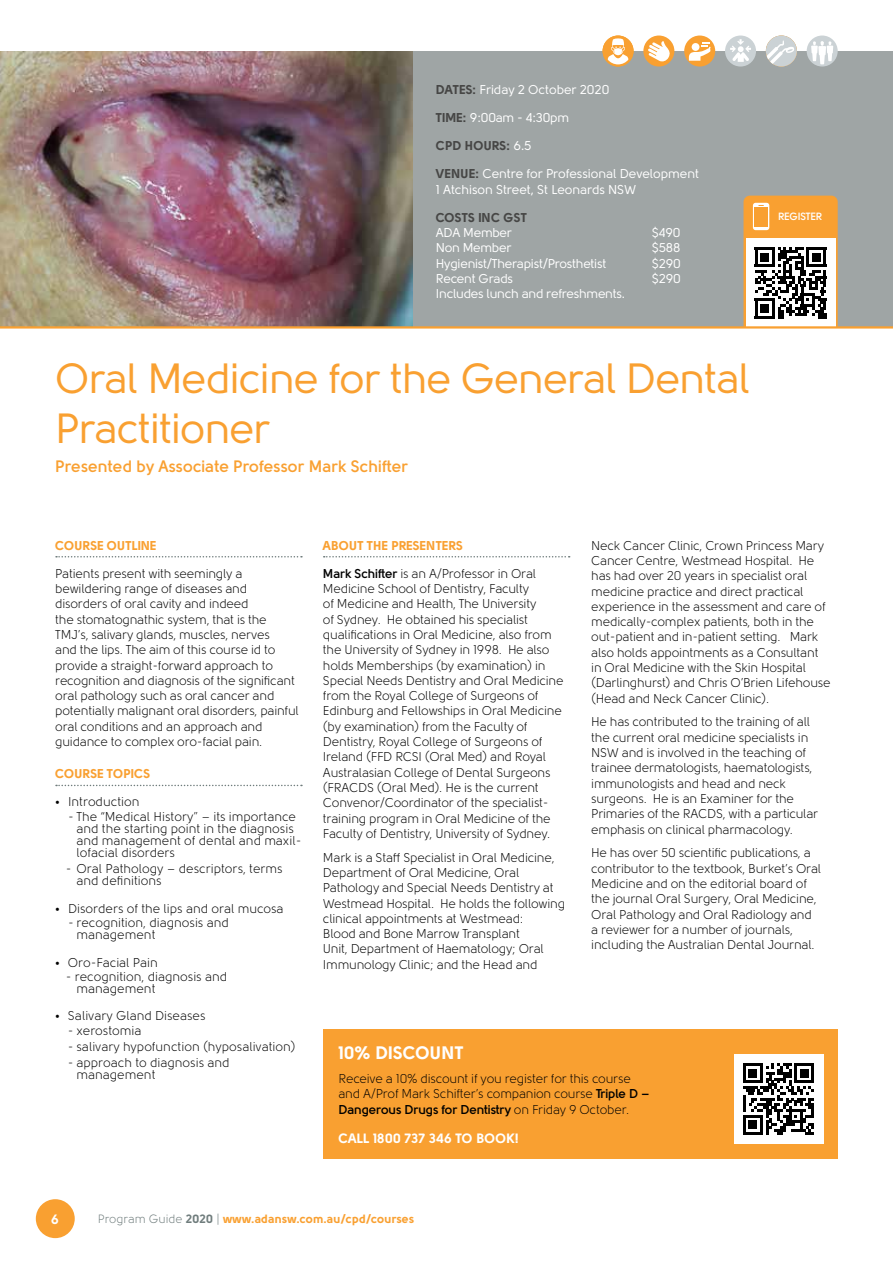
<style>
.page{position:relative;width:893px;height:1263px;background:#fff}
.page>*{position:absolute;margin:0;border:0;box-sizing:border-box;transform-origin:0 0}
.t1{font:42px/50.4px "Solomon";letter-spacing:-.015em;color:#f9a031}
.t2{font:900 18px "Solomon";color:#fff}
.t3{font:700 16.5px "Solomon";color:#f9a031}
.t4{font:900 13.5px "Solomon";color:#fff}
.t5{font:12.75px/15.3px "Solomon";letter-spacing:-.015em;color:#000}
.t6{font:12.75px/28px "Solomon";letter-spacing:-.015em;color:#fff}
.t7{font:900 12.75px "Solomon";color:#f9a031}
.t8{font:900 12.75px "Solomon";color:#464645}
.t9{font:900 12px "Solomon";color:#f9a031}
.t10{font:700 10.5px "Solomon";letter-spacing:-.015em;color:#fff}
.s1{font-weight:900;color:#464645}
.s2{font-weight:700}
.s3{font-weight:400;color:#6f7c7c}
.s4{color:#6f7c7c}
</style>
<div class="page">
<div style="left:36px;top:1199px;width:39px;height:39px;background:#f9a031;border-radius:50%"></div>
<div style="left:323px;top:1029px;width:515px;height:130px;background:#f9a031"></div>
<div style="left:0;top:51px;width:893px;height:276px;background:#9fa5a5"></div>
<svg style="left:56px;top:556px;width:246px;height:1px"></svg>
<svg style="left:56px;top:785px;width:246px;height:1px"></svg>
<svg style="left:324px;top:556px;width:246px;height:1px"></svg>
<div style="left:684px;top:36px;width:31px;height:31px;background:#f9a031;border-radius:50%"></div>
<svg style="left:689px;top:42px;width:22px;height:19px"></svg>
<div style="left:603px;top:36px;width:31px;height:31px;background:#f9a031;border-radius:50%"></div>
<svg style="left:608px;top:38px;width:20px;height:26px"></svg>
<div style="left:643px;top:36px;width:31px;height:31px;background:#f9a031;border-radius:50%"></div>
<svg style="left:648px;top:41px;width:23px;height:21px"></svg>
<div style="left:725px;top:36px;width:31px;height:31px;background:#cbd2d5;border-radius:50%"></div>
<svg style="left:730px;top:39px;width:21px;height:23px"></svg>
<div style="left:766px;top:36px;width:31px;height:31px;background:#cbd2d5;border-radius:16px"></div>
<svg style="left:766px;top:41px;width:28px;height:23px"></svg>
<div style="left:807px;top:36px;width:31px;height:31px;background:#cbd2d5;border-radius:50%"></div>
<svg style="left:811px;top:41px;width:22px;height:23px"></svg>
<svg style="left:743px;top:196px;width:95px;height:130px;background:#c2a47f"></svg>
<hr style="left:755px;top:316px;width:20px;height:2px;background:#000">
<div style="left:761px;top:304px;width:8px;height:9px;background:#000"></div>
<div style="left:734px;top:1054px;width:89px;height:90px;background:#fff"></div>
<svg style="left:743px;top:1063px;width:71px;height:72px"></svg>
<hr style="left:743px;top:1132px;width:20px;height:3px;background:#000">
<div style="left:749px;top:1120px;width:8px;height:9px;background:#000"></div>
<img style="left:0;top:51px;width:412px;height:275px">
<hr style="left:0;top:326px;width:893px;height:3px;background:#f9a031">
<p class="t6" style="left:436px;top:76px;width:175px"><span class="s1">DATES:</span> Friday 2 October 2020</p>
<p class="t6" style="left:436px;top:104px;width:135px"><span class="s1">TIME:</span> 9:00am - 4:30pm</p>
<p class="t6" style="left:436px;top:132px;width:265px"><span class="s1">CPD HOURS:</span> 6.5<br><span class="s1">VENUE:</span> Centre for Professional Development</p>
<p class="t6" style="left:436px;top:175px;width:202px">1 Atchison Street, St Leonards NSW</p>
<p class="t8" style="left:436px;top:210px;width:93px">COSTS INC GST</p>
<p class="t6" style="left:436px;top:219px;width:78px">ADA Member</p>
<p class="t6" style="left:652px;top:219px;width:30px">$490</p>
<p class="t6" style="left:436px;top:234px;width:77px">Non Member</p>
<p class="t6" style="left:652px;top:234px;width:30px">$588</p>
<p class="t6" style="left:436px;top:249px;width:172px">Hygienist/Therapist/Prosthetist</p>
<p class="t6" style="left:652px;top:249px;width:30px">$290</p>
<p class="t6" style="left:436px;top:265px;width:79px">Recent Grads</p>
<p class="t6" style="left:652px;top:265px;width:30px">$290</p>
<p class="t6" style="left:436px;top:280px;width:191px">Includes lunch and refreshments.</p>
<h1 class="t1" style="left:55px;top:354px;width:696px">Oral Medicine for the General Dental<br>Practitioner</h1>
<p class="t3" style="left:55px;top:456px;width:354px">Presented by Associate Professor Mark Schifter</p>
<p class="t10" style="left:778px;top:211px;width:46px">REGISTER</p>
<p class="t7" style="left:55px;top:538px;width:103px">COURSE OUTLINE</p>
<p class="t5" style="left:55px;top:566px;width:245px">Patients present with seemingly a bewildering range of diseases and disorders of oral cavity and indeed<br>the stomatognathic system, that is the TMJ’s, salivary glands, muscles, nerves<br>and the lips. The aim of this course id to provide a straight-forward approach to recognition and diagnosis of the significant oral pathology such as oral cancer and potentially malignant oral disorders, painful oral conditions and an approach and guidance to complex oro-facial pain.</p>
<p class="t7" style="left:55px;top:766px;width:97px">COURSE TOPICS</p>
<p class="t5" style="left:55px;top:794px;width:86px">• Introduction</p>
<p class="t5" style="left:77px;top:810px;width:226px;line-height:12.1px;text-indent:-9px">- The “Medical History” – its importance and the starting point in the diagnosis and management of dental and maxil&shy;lofacial disorders</p>
<p class="t5" style="left:77px;top:863px;width:208px;line-height:12.1px;text-indent:-11px">- Oral Pathology – descriptors, terms and definitions</p>
<p class="t5" style="left:55px;top:901px;width:230px">• Disorders of the lips and oral mucosa</p>
<p class="t5" style="left:77px;top:917px;width:154px;line-height:12.1px;text-indent:-9px">- recognition, diagnosis and management</p>
<p class="t5" style="left:55px;top:955px;width:104px">• Oro-Facial Pain</p>
<p class="t5" style="left:77px;top:970px;width:152px;line-height:12.1px;text-indent:-11px">- recognition, diagnosis and management</p>
<p class="t5" style="left:55px;top:1008px;width:152px">• Salivary Gland Diseases</p>
<p class="t5" style="left:68px;top:1023px;width:75px">- xerostomia</p>
<p class="t5" style="left:68px;top:1039px;width:229px">- salivary hypofunction (hyposalivation)</p>
<p class="t5" style="left:77px;top:1057px;width:155px;line-height:12.1px;text-indent:-9px">- approach to diagnosis and management</p>
<p class="t7" style="left:323px;top:538px;width:142px">ABOUT THE PRESENTERS</p>
<p class="t5" style="left:323px;top:566px;width:242px"><span class="s2">Mark Schifter</span> is an A/Professor in Oral Medicine School of Dentistry, Faculty<br>of Medicine and Health, The University<br>of Sydney. He obtained his specialist qualifications in Oral Medicine, also from the University of Sydney in 1998. He also holds Memberships (by examination) in Special Needs Dentistry and Oral Medicine from the Royal College of Surgeons of Edinburg and Fellowships in Oral Medicine (by examination) from the Faculty of Dentistry, Royal College of Surgeons of Ireland (FFD RCSI (Oral Med) and Royal Australasian College of Dental Surgeons (FRACDS (Oral Med). He is the current Convenor/Coordinator of the specialist&shy;training program in Oral Medicine of the Faculty of Dentistry, University of Sydney.</p>
<p class="t5" style="left:323px;top:850px;width:244px">Mark is a Staff Specialist in Oral Medicine, Department of Oral Medicine, Oral Pathology and Special Needs Dentistry at Westmead Hospital. He holds the following clinical appointments at Westmead:<br>Blood and Bone Marrow Transplant<br>Unit, Department of Haematology; Oral Immunology Clinic; and the Head and</p>
<p class="t5" style="left:591px;top:538px;width:241px">Neck Cancer Clinic, Crown Princess Mary Cancer Centre, Westmead Hospital. He has had over 20 years in specialist oral medicine practice and direct practical experience in the assessment and care of medically-complex patients, both in the out-patient and in-patient setting. Mark also holds appointments as a Consultant in Oral Medicine with the Skin Hospital (Darlinghurst) and Chris O’Brien Lifehouse (Head and Neck Cancer Clinic).</p>
<p class="t5" style="left:591px;top:714px;width:229px">He has contributed to the training of all the current oral medicine specialists in NSW and is involved in the teaching of trainee dermatologists, haematologists, immunologists and head and neck surgeons. He is an Examiner for the Primaries of the RACDS, with a particular emphasis on clinical pharmacology.</p>
<p class="t5" style="left:591px;top:845px;width:231px">He has over 50 scientific publications, a contributor to the textbook, Burket’s Oral Medicine and on the editorial board of the journal Oral Surgery, Oral Medicine, Oral Pathology and Oral Radiology and a reviewer for a number of journals, including the Australian Dental Journal.</p>
<h2 class="t2" style="left:338px;top:1042px;width:127px">10% DISCOUNT</h2>
<p class="t5" style="left:338px;top:1071px;width:313px">Receive a 10% discount if you register for this course and A/Prof Mark Schifter’s companion course <span class="s2">Triple D –<br>Dangerous Drugs for Dentistry</span> on Friday 9 October.</p>
<p class="t4" style="left:338px;top:1130px;width:182px">CALL 1800 737 346 TO BOOK!</p>
<p class="t4" style="left:51px;top:1211px;width:9px">6</p>
<p class="t9" style="left:98px;top:1212px;width:318px"><span class="s3">Program Guide</span> <span class="s4">2020</span> <span class="s3">|</span> www.adansw.com.au/cpd/courses</p>
</div>
